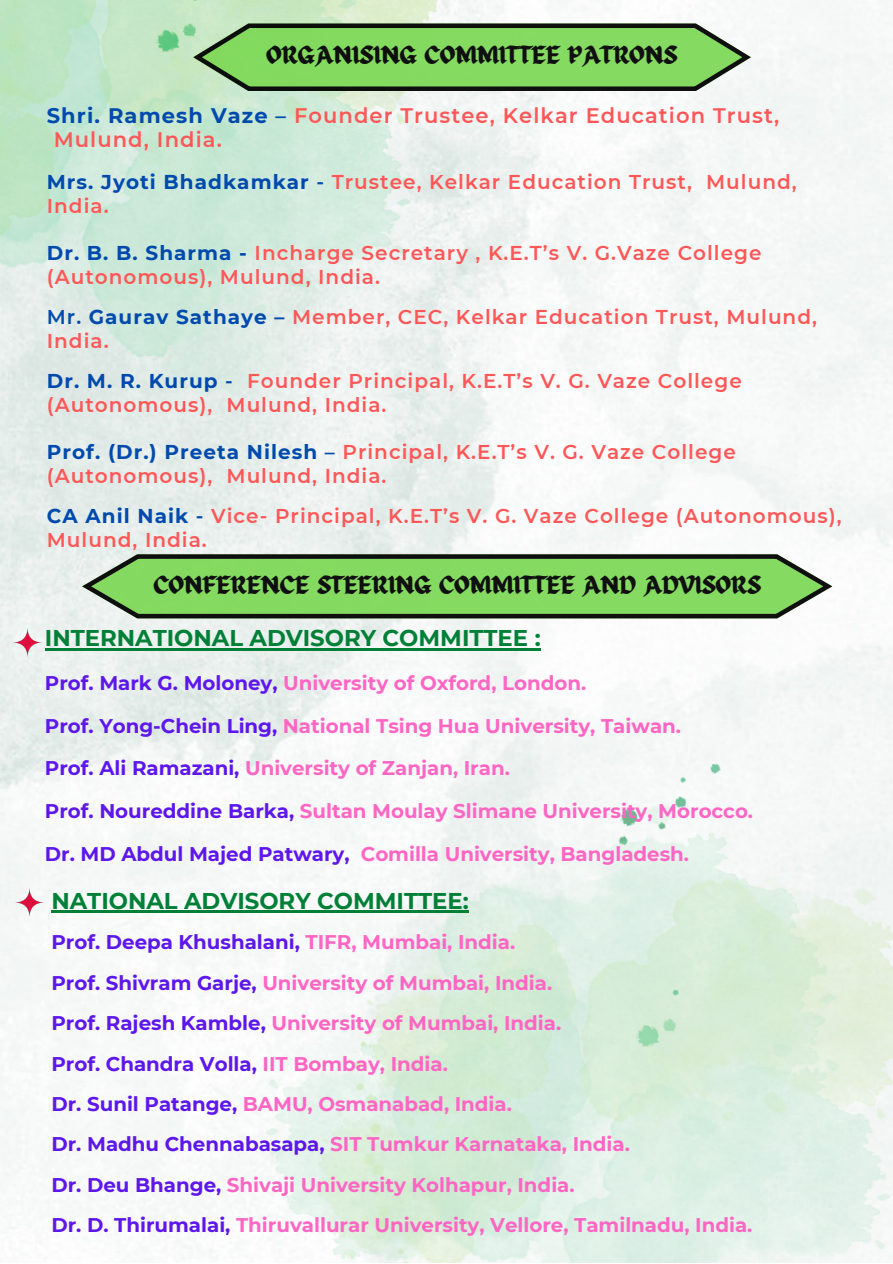
<style>
.page{position:relative;width:893px;height:1264px;background:#fff}
.page>*{position:absolute;margin:0;border:0;box-sizing:border-box;transform-origin:0 0}
.t1{font:25.2px "ED Celandine";color:#010101}
.t2{font:700 22.8px "Montserrat";color:#008037}
.t3{font:600 21px/24.8px "Montserrat";letter-spacing:.05em;color:#ff5757}
.t4{font:600 19.95px/23.5px "Montserrat";letter-spacing:.05em;color:#ff5757}
.t5{font:700 19.8px/40.5px "Montserrat";color:#ff66c4}
.s1{font-weight:700;color:#004aad}
.s2{color:#004aad}
.s3{color:#5e17eb}
</style>
<div class="page">
<img style="left:0;top:0;width:892px;height:1259px">
<img style="left:0;top:0;width:446px;height:410px">
<img style="left:260px;top:763px;width:632px;height:499px">
<svg style="left:193px;top:24px;width:557px;height:67px;background:#7dc160"></svg>
<svg style="left:82px;top:554px;width:750px;height:64px;background:#7cc060"></svg>
<img style="left:12px;top:627px;width:31px;height:30px">
<hr style="left:45px;top:648px;width:204px;height:2px;background:#008037">
<hr style="left:249px;top:648px;width:291px;height:2px;background:#008037">
<hr style="left:51px;top:910px;width:417px;height:3px;background:#008037">
<img style="left:14px;top:887px;width:31px;height:30px">
<p class="t1" style="left:266px;top:41px;width:412px">ORGANISING COMMITTEE PATRONS</p>
<p class="t3" style="left:54px;top:103px;width:726px;text-indent:-7px"><span class="s1">Shri. Ramesh Vaze</span> <span class="s2">–</span> Founder Trustee, Kelkar Education Trust,<br>Mulund, India.</p>
<p class="t4" style="left:47px;top:170px;width:751px"><span class="s1">Mrs. Jyoti Bhadkamkar</span> <span class="s2">-</span> Trustee, Kelkar Education Trust, Mulund,<br>India.</p>
<p class="t4" style="left:47px;top:241px;width:716px"><span class="s1">Dr. B. B. Sharma -</span> Incharge Secretary , K.E.T’s V. G.Vaze College (Autonomous), Mulund, India.</p>
<p class="t4" style="left:47px;top:305px;width:771px"><span class="s2">Mr.</span> <span class="s1">Gaurav Sathaye –</span> Member, CEC, Kelkar Education Trust, Mulund,<br>India.</p>
<p class="t4" style="left:47px;top:369px;width:696px"><span class="s1">Dr. M. R. Kurup</span> <span class="s2">-</span> Founder Principal, K.E.T’s V. G. Vaze College (Autonomous), Mulund, India.</p>
<p class="t4" style="left:47px;top:440px;width:690px"><span class="s1">Prof. (Dr.) Preeta Nilesh</span> <span class="s2">–</span> Principal, K.E.T’s V. G. Vaze College (Autonomous), Mulund, India.</p>
<p class="t4" style="left:47px;top:504px;width:796px"><span class="s1">CA Anil Naik</span> <span class="s2">-</span> Vice- Principal, K.E.T’s V. G. Vaze College (Autonomous),<br>Mulund, India.</p>
<p class="t1" style="left:153px;top:571px;width:609px">CONFERENCE STEERING COMMITTEE AND ADVISORS</p>
<p class="t2" style="left:45px;top:624px;width:497px">INTERNATIONAL ADVISORY COMMITTEE :</p>
<p class="t5" style="left:45px;top:661px;width:709px;line-height:42.8px"><span class="s3">Prof. Mark G. Moloney,</span> University of Oxford, London.<br><span class="s3">Prof. Yong-Chein Ling,</span> National Tsing Hua University, Taiwan.<br><span class="s3">Prof. Ali Ramazani,</span> University of Zanjan, Iran.<br><span class="s3">Prof. Noureddine Barka,</span> Sultan Moulay Slimane University, Morocco.<br><span class="s3">Dr. MD Abdul Majed Patwary,</span> Comilla University, Bangladesh.</p>
<p class="t2" style="left:51px;top:886px;width:419px">NATIONAL ADVISORY COMMITTEE:</p>
<p class="t5" style="left:51px;top:921px;width:702px"><span class="s3">Prof. Deepa Khushalani,</span> TIFR, Mumbai, India.<br><span class="s3">Prof. Shivram Garje,</span> University of Mumbai, India.<br><span class="s3">Prof. Rajesh Kamble,</span> University of Mumbai, India.<br><span class="s3">Prof. Chandra Volla,</span> IIT Bombay, India.<br><span class="s3">Dr. Sunil Patange,</span> BAMU, Osmanabad, India.<br><span class="s3">Dr. Madhu Chennabasapa,</span> SIT Tumkur Karnataka, India.<br><span class="s3">Dr. Deu Bhange,</span> Shivaji University Kolhapur, India.<br><span class="s3">Dr. D. Thirumalai,</span> Thiruvallurar University, Vellore, Tamilnadu, India.</p>
</div>
